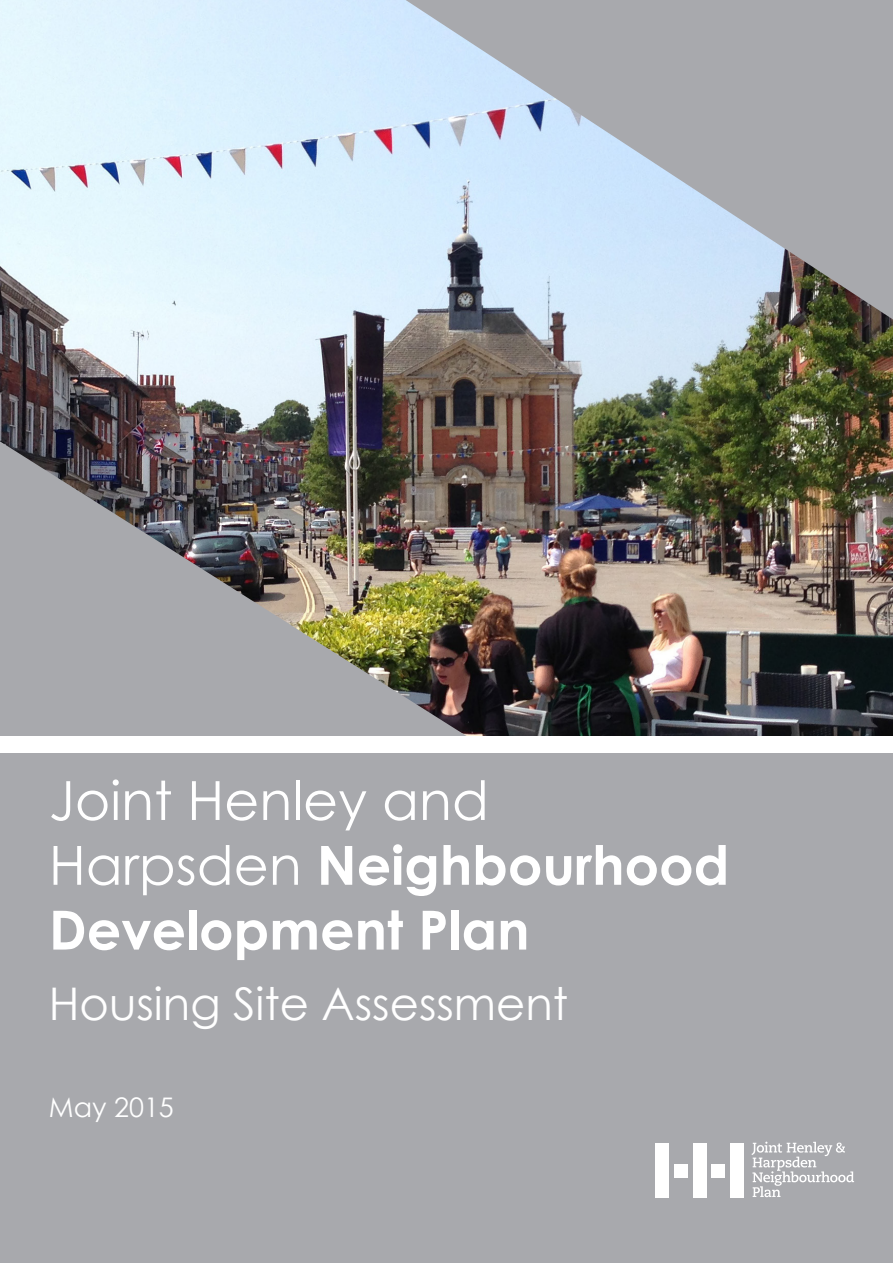
<style>
.page{position:relative;width:893px;height:1263px;background:#a8a9ad}
.page>*{position:absolute;margin:0;border:0;box-sizing:border-box;transform-origin:0 0}
.t1{font:700 54px/64.8px "Century Gothic";color:#fff}
.t2{font:45px "Century Gothic";color:#fff}
.t3{font:27px "Century Gothic";color:#fff}
.s1{font-weight:400}
</style>
<div class="page">
<img style="left:0;top:0;width:893px;height:736px">
<div style="left:0;top:736px;width:893px;height:17px;background:#fff"></div>
<div style="left:655px;top:1143px;width:14px;height:54px;background:#fff"></div>
<div style="left:674px;top:1164px;width:13px;height:13px;background:#fff"></div>
<div style="left:711px;top:1164px;width:14px;height:13px;background:#fff"></div>
<div style="left:693px;top:1143px;width:13px;height:54px;background:#fff"></div>
<div style="left:730px;top:1143px;width:14px;height:54px;background:#fff"></div>
<svg style="left:751px;top:1141px;width:103px;height:56px"></svg>
<p class="t1" style="left:49px;top:765px;width:682px"><span class="s1">Joint Henley and<br>Harpsden</span> Neighbourhood<br>Development Plan</p>
<p class="t2" style="left:49px;top:972px;width:521px">Housing Site Assessment</p>
<p class="t3" style="left:49px;top:1088px;width:127px">May 2015</p>
</div>
